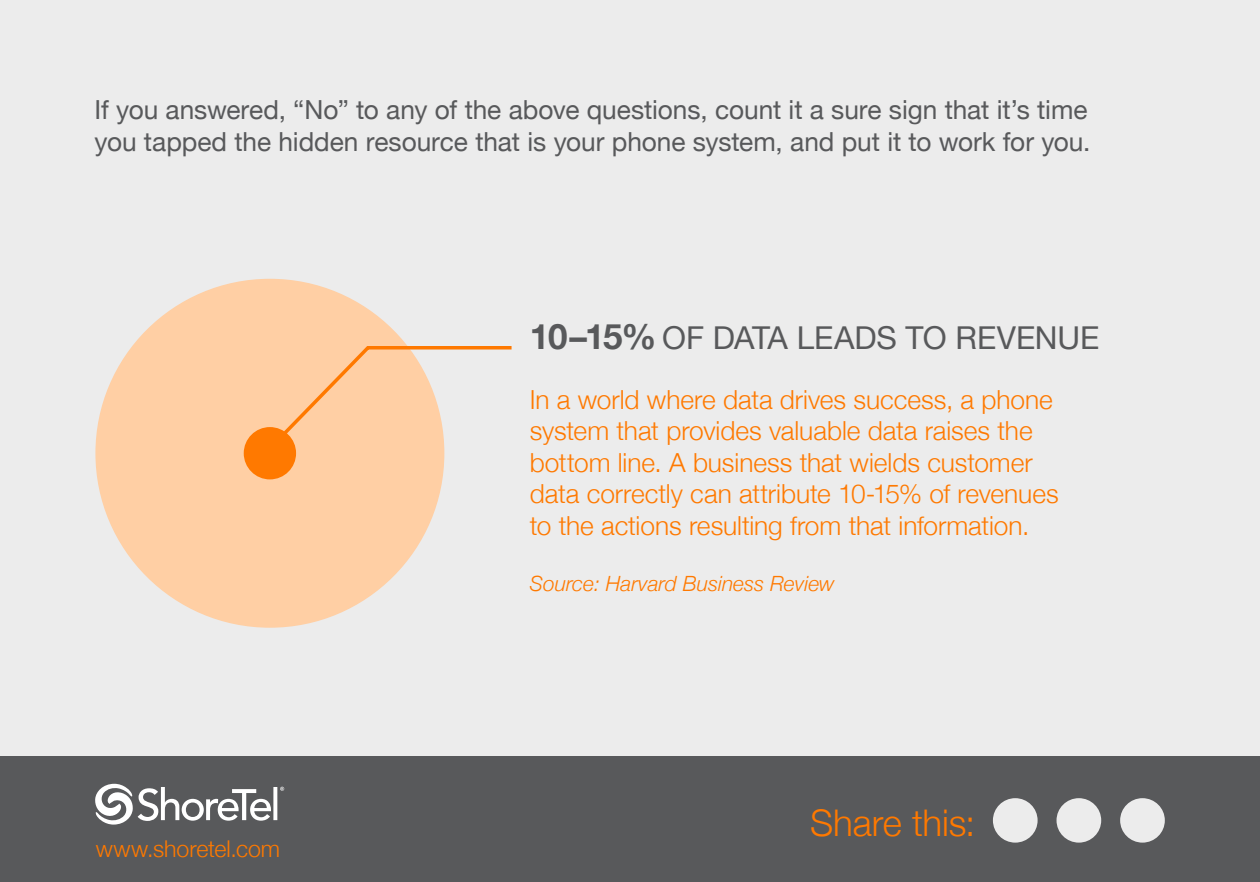
<style>
.page{position:relative;width:1260px;height:882px;background:#ececec}
.page>*{position:absolute;margin:0;border:0;box-sizing:border-box;transform-origin:0 0}
.t1{font:300 36.75px "Helvetica Neue";letter-spacing:-.005em;color:#ff7900}
.t2{font:31.5px "Helvetica Neue";letter-spacing:-.005em;color:#58595b}
.t3{font:300 26.25px/31.5px "Helvetica Neue";color:#ff7900}
.t4{font:26.25px/31.5px "Helvetica Neue";letter-spacing:-.005em;color:#58595b}
.t5{font:300 23.1px "Helvetica Neue";color:#ff7900}
.t6{font:italic 300 21px "Helvetica Neue";color:#ff7900}
.s1{font-weight:700;font-size:35px}
</style>
<div class="page">
<div style="left:0;top:756px;width:1260px;height:126px;background:#58595b"></div>
<svg style="left:95px;top:784px;width:189px;height:41px"></svg>
<div style="left:1057px;top:798px;width:44px;height:45px;background:#ececec;border-radius:50%"></div>
<div style="left:993px;top:798px;width:45px;height:45px;background:#ececec;border-radius:50%"></div>
<div style="left:1120px;top:798px;width:45px;height:45px;background:#ececec;border-radius:50%"></div>
<div style="left:95px;top:279px;width:349px;height:349px;background:#ffcfa4;border-radius:50%"></div>
<div style="left:244px;top:427px;width:52px;height:52px;background:#ff7900;border-radius:50%"></div>
<svg style="left:270px;top:344px;width:242px;height:104px"></svg>
<p class="t4" style="left:94px;top:94px;width:998px">If you answered, “No” to any of the above questions, count it a sure sign that it’s time you tapped the hidden resource that is your phone system, and put it to work for you.</p>
<p class="t2" style="left:530px;top:319px;width:571px"><span class="s1">10–15%</span> OF DATA LEADS TO REVENUE</p>
<p class="t3" style="left:530px;top:383px;width:530px">In a world where data drives success, a phone system that provides valuable data raises the bottom line. A business that wields customer data correctly can attribute 10-15% of revenues to the actions resulting from that information.</p>
<p class="t6" style="left:530px;top:571px;width:307px">Source: Harvard Business Review</p>
<p class="t5" style="left:96px;top:834px;width:186px">www.shoretel.com</p>
<h1 class="t1" style="left:810px;top:801px;width:167px">Share this:</h1>
</div>
